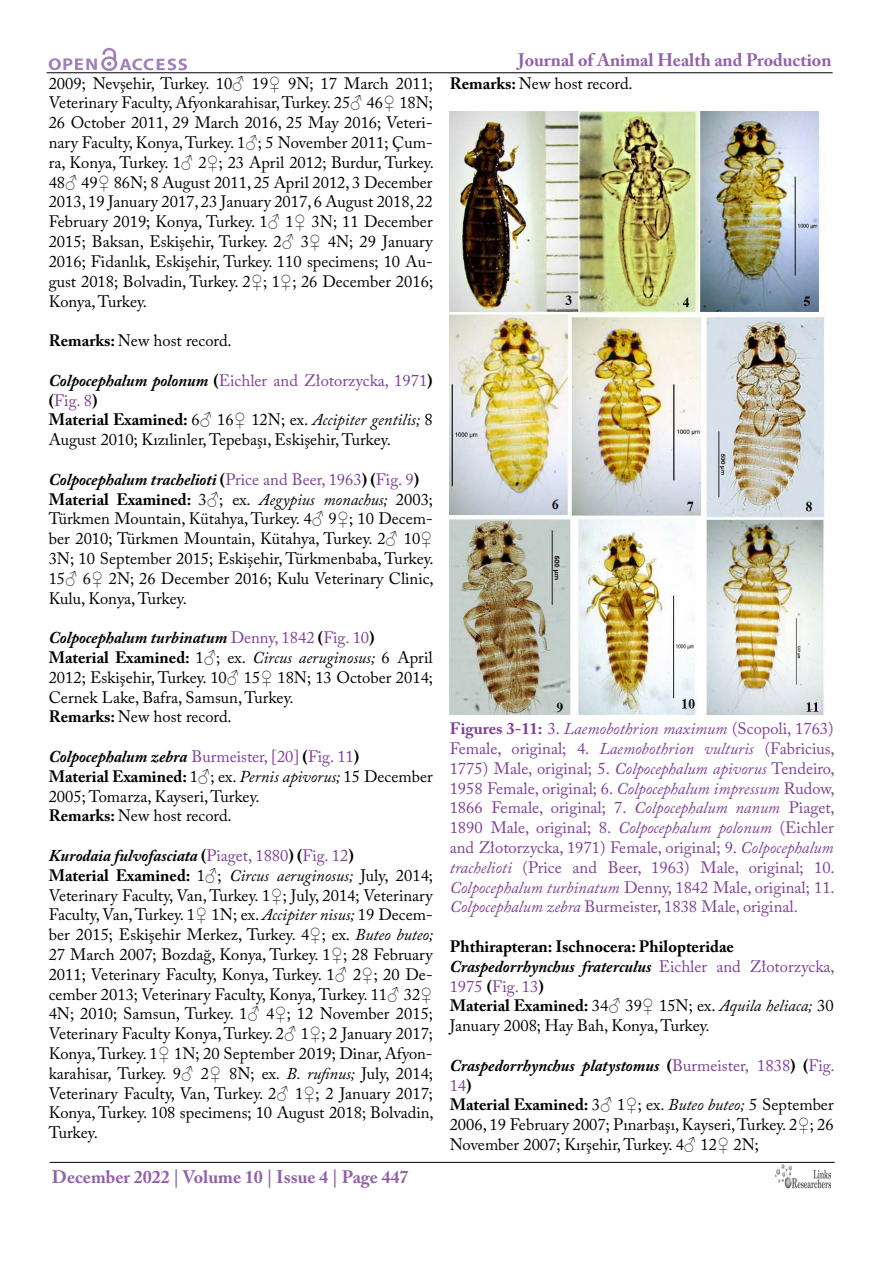
<style>
.page{position:relative;width:893px;height:1263px;background:#fff}
.page>*{position:absolute;margin:0;border:0;box-sizing:border-box;transform-origin:0 0}
.t1{font:700 18px "Adobe Caslon Pro";color:#9161a9}
.t2{font:16.5px/19.8px "Adobe Caslon Pro";color:#000}
.t3{font:16.5px/19.8px "Adobe Caslon Pro";color:#7f3f98;text-align:justify}
.t4{font:700 16.5px/19.8px "Adobe Caslon Pro";color:#000}
.s1{font-family:"Times New Roman"}
.s2{font-weight:700}
.s3{font-weight:700;font-style:italic}
.s4{color:#7f3f98}
.s5{font-style:italic}
.s6{font-weight:400;color:#7f3f98}
.s7{font-weight:400}
.s8{font-family:"Times New Roman";font-weight:400}
.s9{font-weight:400;font-style:italic}
</style>
<div class="page">
<hr style="left:47px;top:72px;width:785px;height:1px;background:#000">
<hr style="left:50px;top:1162px;width:785px;height:1px;background:#000">
<svg style="left:49px;top:48px;width:138px;height:23px"></svg>
<img style="left:775px;top:1164px;width:56px;height:25px">
<img style="left:450px;top:112px;width:376px;height:602px">
<p class="t2" style="left:49px;top:73px;width:387px;text-align:justify">2009; Nevşehir, Turkey. 10<span class="s1">♂</span> 19<span class="s1">♀</span> 9N; 17 March 2011; Veterinary Faculty, Afyonkarahisar, Turkey. 25<span class="s1">♂</span> 46<span class="s1">♀</span> 18N; 26 October 2011, 29 March 2016, 25 May 2016; Veteri&shy;nary Faculty, Konya, Turkey. 1<span class="s1">♂</span>; 5 November 2011; Çum&shy;ra, Konya, Turkey. 1<span class="s1">♂</span> 2<span class="s1">♀</span>; 23 April 2012; Burdur, Turkey.<br>48<span class="s1">♂</span> 49<span class="s1">♀</span> 86N; 8 August 2011, 25 April 2012, 3 December 2013, 19 January 2017, 23 January 2017, 6 August 2018, 22<br>February 2019; Konya, Turkey. 1<span class="s1">♂</span> 1<span class="s1">♀</span> 3N; 11 December 2015; Baksan, Eskişehir, Turkey. 2<span class="s1">♂</span> 3<span class="s1">♀</span> 4N; 29 January 2016; Fidanlık, Eskişehir, Turkey. 110 specimens; 10 Au&shy;gust 2018; Bolvadin, Turkey. 2<span class="s1">♀</span>; 1<span class="s1">♀</span>; 26 December 2016; Konya, Turkey.</p>
<p class="t2" style="left:49px;top:330px;width:185px"><span class="s2">Remarks:</span> New host record.</p>
<p class="t2" style="left:49px;top:370px;width:385px"><span class="s3">Colpocephalum polonum</span> <span class="s2">(</span><span class="s4">Eichler and Złotorzycka, 1971</span><span class="s2">) (</span><span class="s4">Fig. 8</span><span class="s2">)<br>Material Examined:</span> 6<span class="s1">♂</span> 16<span class="s1">♀</span> 12N; ex. <span class="s5">Accipiter gentilis;</span> 8<br>August 2010; Kızılinler, Tepebaşı, Eskişehir, Turkey.</p>
<p class="t2" style="left:49px;top:469px;width:387px"><span class="s3">Colpocephalum trachelioti</span> <span class="s2">(</span><span class="s4">Price and Beer, 1963</span><span class="s2">) (</span><span class="s4">Fig. 9</span><span class="s2">)<br>Material Examined:</span> 3<span class="s1">♂</span>; ex. <span class="s5">Aegypius monachus;</span> 2003; Türkmen Mountain, Kütahya, Turkey. 4<span class="s1">♂</span> 9<span class="s1">♀</span>; 10 Decem&shy;ber 2010; Türkmen Mountain, Kütahya, Turkey. 2<span class="s1">♂</span> 10<span class="s1">♀ </span>3N; 10 September 2015; Eskişehir, Türkmenbaba, Turkey.<br>15<span class="s1">♂</span> 6<span class="s1">♀</span> 2N; 26 December 2016; Kulu Veterinary Clinic, Kulu, Konya, Turkey.</p>
<p class="t2" style="left:49px;top:627px;width:386px"><span class="s3">Colpocephalum turbinatum</span> <span class="s4">Denny, 1842</span> <span class="s2">(</span><span class="s4">Fig. 10</span><span class="s2">)<br>Material Examined:</span> 1<span class="s1">♂</span>; ex. <span class="s5">Circus aeruginosus;</span> 6 April 2012; Eskişehir, Turkey. 10<span class="s1">♂</span> 15<span class="s1">♀</span> 18N; 13 October 2014; Cernek Lake, Bafra, Samsun, Turkey.<br><span class="s2">Remarks:</span> New host record.</p>
<p class="t2" style="left:49px;top:746px;width:385px"><span class="s3">Colpocephalum zebra</span> <span class="s4">Burmeister, [20]</span> <span class="s2">(</span><span class="s4">Fig. 11</span><span class="s2">)<br>Material Examined:</span> 1<span class="s1">♂</span>; ex. <span class="s5">Pernis apivorus;</span> 15 December 2005; Tomarza, Kayseri, Turkey.<br><span class="s2">Remarks:</span> New host record.</p>
<p class="t2" style="left:49px;top:845px;width:387px"><span class="s3">Kurodaia fulvofasciata</span> <span class="s2">(</span><span class="s4">Piaget, 1880</span><span class="s2">) (</span><span class="s4">Fig. 12</span><span class="s2">)<br>Material Examined:</span> 1<span class="s1">♂</span>; <span class="s5">Circus aeruginosus;</span> July, 2014; Veterinary Faculty, Van, Turkey. 1<span class="s1">♀</span>; July, 2014; Veterinary Faculty, Van, Turkey. 1<span class="s1">♀</span> 1N; ex. <span class="s5">Accipiter nisus;</span> 19 Decem&shy;ber 2015; Eskişehir Merkez, Turkey. 4<span class="s1">♀</span>; ex. <span class="s5">Buteo buteo; </span>27 March 2007; Bozdağ, Konya, Turkey. 1<span class="s1">♀</span>; 28 February 2011; Veterinary Faculty, Konya, Turkey. 1<span class="s1">♂</span> 2<span class="s1">♀</span>; 20 De&shy;cember 2013; Veterinary Faculty, Konya, Turkey. 11<span class="s1">♂</span> 32<span class="s1">♀ </span>4N; 2010; Samsun, Turkey. 1<span class="s1">♂</span> 4<span class="s1">♀</span>; 12 November 2015; Veterinary Faculty Konya, Turkey. 2<span class="s1">♂</span> 1<span class="s1">♀</span>; 2 January 2017; Konya, Turkey. 1<span class="s1">♀</span> 1N; 20 September 2019; Dinar, Afyon&shy;karahisar, Turkey. 9<span class="s1">♂</span> 2<span class="s1">♀</span> 8N; ex. <span class="s5">B. rufinus;</span> July, 2014; Veterinary Faculty, Van, Turkey. 2<span class="s1">♂</span> 1<span class="s1">♀</span>; 2 January 2017; Konya, Turkey. 108 specimens; 10 August 2018; Bolvadin, Turkey.</p>
<p class="t1" style="left:52px;top:1166px;width:358px">December 2022 | Volume 10 | Issue 4 | Page 447</p>
<p class="t1" style="left:518px;top:50px;width:315px">Journal of Animal Health and Production</p>
<p class="t2" style="left:450px;top:73px;width:185px"><span class="s2">Remarks:</span> New host record.</p>
<p class="t3" style="left:450px;top:719px;width:387px"><span class="s2">Figures 3-11:</span> 3. <span class="s5">Laemobothrion maximum</span> (Scopoli, 1763)<br>Female, original; 4. <span class="s5">Laemobothrion vulturis</span> (Fabricius, 1775) Male, original; 5. <span class="s5">Colpocephalum apivorus</span> Tendeiro, 1958 Female, original; 6. <span class="s5">Colpocephalum impressum</span> Rudow, 1866 Female, original; 7. <span class="s5">Colpocephalum nanum</span> Piaget, 1890 Male, original; 8. <span class="s5">Colpocephalum polonum</span> (Eichler and Złotorzycka, 1971) Female, original; 9. <span class="s5">Colpocephalum trachelioti</span> (Price and Beer, 1963) Male, original; 10.<br><span class="s5">Colpocephalum turbinatum</span> Denny, 1842 Male, original; 11.<br><span class="s5">Colpocephalum zebra</span> Burmeister, 1838 Male, original.</p>
<p class="t4" style="left:450px;top:936px;width:387px">Phthirapteran: Ischnocera: Philopteridae <span class="s5">Craspedorrhynchus fraterculus</span> <span class="s6">Eichler and Złotorzycka, 1975</span> (<span class="s6">Fig. 13</span>)<br>Material Examined: <span class="s7">34</span><span class="s8">♂</span> <span class="s7">39</span><span class="s8">♀</span> <span class="s7">15N; ex.</span> <span class="s9">Aquila heliaca;</span> <span class="s7">30<br>January 2008; Hay Bah, Konya, Turkey.</span></p>
<p class="t2" style="left:450px;top:1055px;width:387px"><span class="s3">Craspedorrhynchus platystomus</span> <span class="s2">(</span><span class="s4">Burmeister, 1838</span><span class="s2">) (</span><span class="s4">Fig.<br>14</span><span class="s2">)<br>Material Examined:</span> 3<span class="s1">♂</span> 1<span class="s1">♀</span>; ex. <span class="s5">Buteo buteo;</span> 5 September 2006, 19 February 2007; Pınarbaşı, Kayseri, Turkey. 2<span class="s1">♀</span>; 26<br>November 2007; Kırşehir, Turkey. 4<span class="s1">♂</span> 12<span class="s1">♀</span> 2N;</p>
</div>
